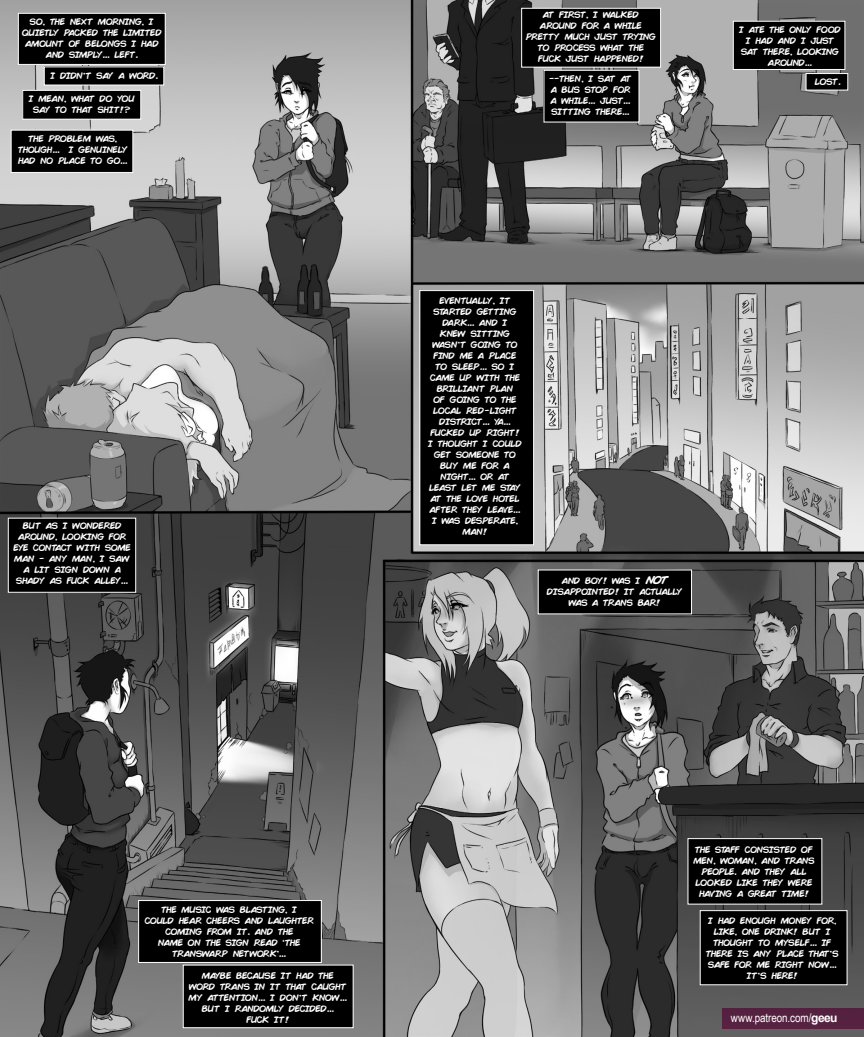
<style>
.page{position:relative;width:864px;height:1037px;background:#fff}
.page>*{position:absolute;margin:0;border:0;box-sizing:border-box;transform-origin:0 0}
.t1{font:12px "Arial Narrow";letter-spacing:-.005em;color:#fff}
.Standard_Text{font:9px/11px "Comic";letter-spacing:-.085em;color:#fff;text-align:center}
.Standard_Text-2{font:9px/11px "Comic";letter-spacing:-.105em;color:#fff;text-align:center}
.s1{font-weight:700;font-style:italic;font-size:11px}
.s2{font-family:"Arial";font-weight:700}
</style>
<div class="page">
<img style="left:0;top:0;width:864px;height:1037px">
<div style="left:18px;top:13px;width:147px;height:51px;background:#000"></div>
<div style="left:18px;top:13px;width:148px;height:52px;border:1px solid #fff"></div>
<div style="left:44px;top:67px;width:120px;height:18px;background:#000"></div>
<div style="left:23px;top:90px;width:118px;height:29px;background:#000"></div>
<div style="left:22px;top:90px;width:119px;height:30px;border:1px solid #fff"></div>
<div style="left:11px;top:130px;width:122px;height:42px;background:#000"></div>
<div style="left:11px;top:130px;width:122px;height:43px;border:1px solid #fff"></div>
<div style="left:522px;top:8px;width:139px;height:59px;background:#000"></div>
<div style="left:521px;top:8px;width:140px;height:59px;border:1px solid #fff"></div>
<div style="left:544px;top:70px;width:95px;height:52px;background:#000"></div>
<div style="left:544px;top:70px;width:95px;height:52px;border:1px solid #fff"></div>
<div style="left:733px;top:21px;width:112px;height:48px;background:#000"></div>
<div style="left:733px;top:21px;width:112px;height:49px;border:1px solid #fff"></div>
<div style="left:806px;top:74px;width:42px;height:16px;background:#000"></div>
<div style="left:806px;top:73px;width:42px;height:17px;border:1px solid #fff"></div>
<div style="left:420px;top:291px;width:114px;height:254px;background:#000"></div>
<div style="left:419px;top:290px;width:115px;height:255px;border:1px solid #fff"></div>
<div style="left:8px;top:518px;width:128px;height:74px;background:#000"></div>
<div style="left:8px;top:518px;width:128px;height:75px;border:1px solid #fff"></div>
<div style="left:139px;top:900px;width:182px;height:62px;background:#000"></div>
<div style="left:138px;top:900px;width:184px;height:63px;border:1px solid #fff"></div>
<div style="left:183px;top:965px;width:170px;height:63px;background:#000"></div>
<div style="left:183px;top:965px;width:171px;height:63px;border:1px solid #fff"></div>
<div style="left:538px;top:570px;width:154px;height:44px;background:#000"></div>
<div style="left:688px;top:838px;width:134px;height:66px;background:#000"></div>
<div style="left:688px;top:838px;width:134px;height:66px;border:1px solid #fff"></div>
<div style="left:700px;top:910px;width:147px;height:75px;background:#000"></div>
<div style="left:700px;top:910px;width:147px;height:75px;border:1px solid #fff"></div>
<div style="left:723px;top:1008px;width:141px;height:21px;background:#562140"></div>
<p class="Standard_Text" style="left:22px;top:16px;width:142px">SO, THE NEXT MORNING, I<br>QUIETLY PACKED THE LIMITED<br>AMOUNT OF BELONGS I HAD<br>AND SIMPLY... LEFT.</p>
<p class="Standard_Text" style="left:50px;top:70px;width:110px">I DIDN’T SAY A WORD.</p>
<p class="Standard_Text-2" style="left:29px;top:93px;width:108px">I MEAN, WHAT DO YOU<br>SAY TO THAT SHIT!?</p>
<p class="Standard_Text" style="left:18px;top:133px;width:112px">THE PROBLEM WAS,<br>THOUGH... I GENUINELY<br>HAD NO PLACE TO GO...</p>
<p class="Standard_Text" style="left:14px;top:520px;width:119px">BUT AS I WONDERED<br>AROUND, LOOKING FOR<br>EYE CONTACT WITH SOME<br>MAN - ANY MAN, I SAW<br>A LIT SIGN DOWN A<br>SHADY AS FUCK ALLEY...</p>
<p class="Standard_Text" style="left:526px;top:9px;width:132px">AT FIRST, I WALKED<br>AROUND FOR A WHILE<br>PRETTY MUCH JUST TRYING<br>TO PROCESS WHAT THE<br>FUCK JUST HAPPENED!</p>
<p class="Standard_Text" style="left:549px;top:73px;width:84px;text-align:left">--THEN, I SAT AT<br>A BUS STOP FOR<br>A WHILE... JUST...<br>SITTING THERE...</p>
<p class="Standard_Text" style="left:739px;top:24px;width:104px">I ATE THE ONLY FOOD<br>I HAD AND I JUST<br>SAT THERE, LOOKING<br>AROUND...</p>
<p class="Standard_Text" style="left:815px;top:76px;width:28px">LOST.</p>
<p class="Standard_Text" style="left:428px;top:295px;width:96px">EVENTUALLY, IT<br>STARTED GETTING<br>DARK... AND I<br>KNEW SITTING<br>WASN’T GOING TO<br>FIND ME A PLACE<br>TO SLEEP... SO I<br>CAME UP WITH THE<br>BRILLIANT PLAN<br>OF GOING TO THE<br>LOCAL RED-LIGHT<br>DISTRICT... YA...<br>FUCKED UP RIGHT!<br>I THOUGHT I COULD<br>GET SOMEONE TO<br>BUY ME FOR A<br>NIGHT... OR AT<br>LEAST LET ME STAY<br>AT THE LOVE HOTEL<br>AFTER THEY LEAVE...<br>I WAS DESPERATE,<br>MAN!</p>
<p class="Standard_Text" style="left:547px;top:575px;width:137px">AND BOY! WAS I <span class="s1">NOT<br></span>DISAPPOINTED! IT ACTUALLY<br>WAS A TRANS BAR!</p>
<p class="Standard_Text" style="left:145px;top:904px;width:171px">THE MUSIC WAS BLASTING, I<br>COULD HEAR CHEERS AND LAUGHTER<br>COMING FROM IT. AND THE<br>NAME ON THE SIGN READ ‘THE<br>TRANSWARP NETWORK’...</p>
<p class="Standard_Text" style="left:189px;top:970px;width:160px">MAYBE BECAUSE IT HAD THE<br>WORD TRANS IN IT THAT CAUGHT<br>MY ATTENTION... I DON’T KNOW...<br>BUT I RANDOMLY DECIDED...<br>FUCK IT!</p>
<p class="Standard_Text" style="left:693px;top:844px;width:123px">THE STAFF CONSISTED OF<br>MEN, WOMAN, AND TRANS<br>PEOPLE. AND THEY ALL<br>LOOKED LIKE THEY WERE<br>HAVING A GREAT TIME!</p>
<p class="Standard_Text" style="left:706px;top:915px;width:135px">I HAD ENOUGH MONEY FOR,<br>LIKE, ONE DRINK! BUT I<br>THOUGHT TO MYSELF... IF<br>THERE IS ANY PLACE THAT’S<br>SAFE FOR ME RIGHT NOW...<br>IT’S HERE!</p>
<h1 class="t1" style="left:731px;top:1009px;width:108px">www.patreon.com/<span class="s2">geeu</span></h1>
</div>
